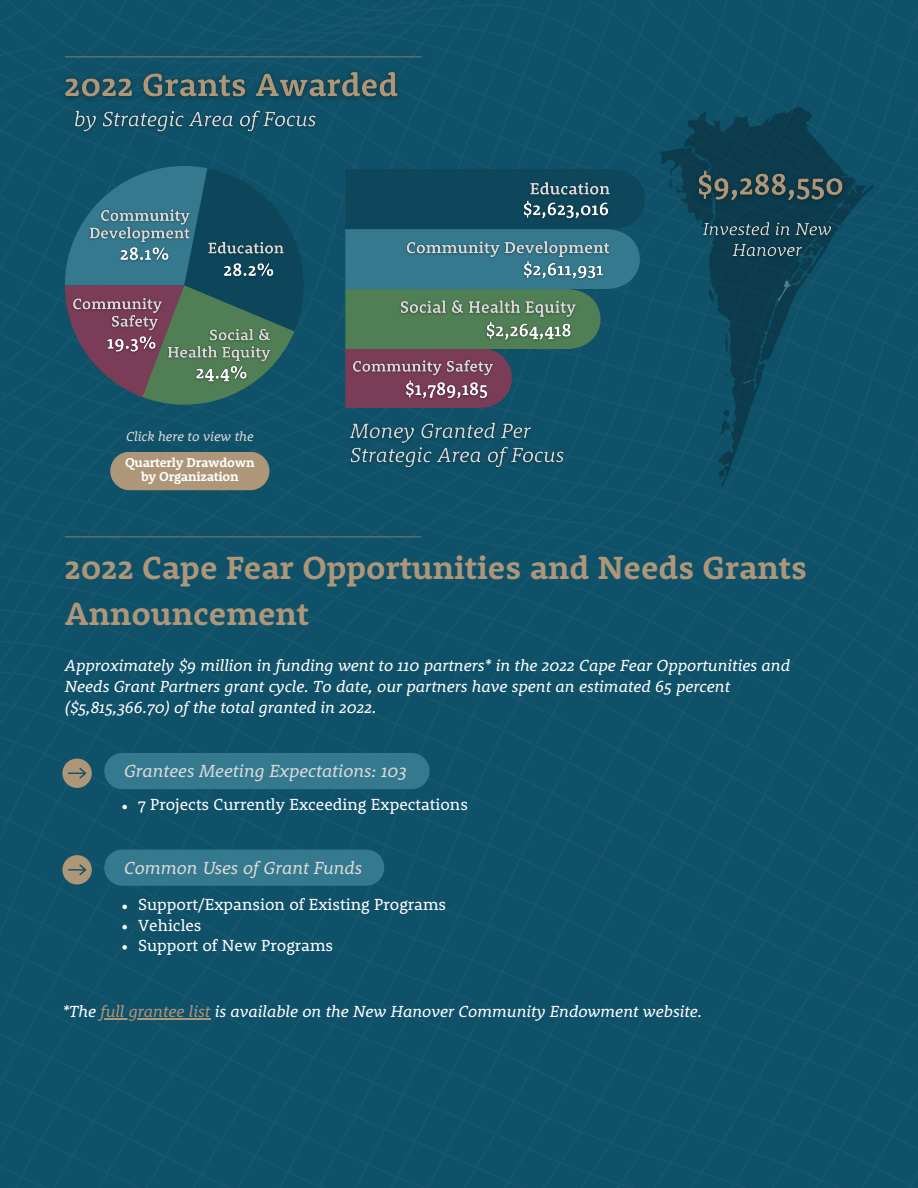
<style>
.page{position:relative;width:918px;height:1188px;background:#0f5168}
.page>*{position:absolute;margin:0;border:0;box-sizing:border-box;transform-origin:0 0}
.t1{font:700 33px/46.2px "Rooney Pro";color:#ae9678}
.t2{font:italic 18px "Rooney Pro";color:#d9d9d9}
.t3{font:italic 16.5px/21.3px "Rooney Pro";color:#fff}
.t4{font:16.5px "Rooney Pro";color:#fff}
.t5{font:italic 13.5px "Rooney Pro";color:#d9d9d9}
.t6{font:700 13.2px/14.4px "Rooney Pro";letter-spacing:-.02em;color:#fff;text-align:center}
.s1{color:#ae9678}
</style>
<div class="page">
<svg style="left:65px;top:166px;width:239px;height:239px;background:#275a67"></svg>
<hr style="left:65px;top:56px;width:357px;height:1px;background:#6e7c6f">
<div style="left:110px;top:452px;width:159px;height:38px;background:#ae9678"></div>
<img style="left:655px;top:86px;width:219px;height:410px">
<svg style="left:345px;top:169px;width:300px;height:239px;background:#295c67"></svg>
<hr style="left:65px;top:536px;width:357px;height:1px;background:#6e7c6f">
<img style="left:689px;top:163px;width:163px;height:46px">
<img style="left:696px;top:217px;width:141px;height:45px">
<img style="left:56px;top:63px;width:351px;height:46px">
<img style="left:68px;top:104px;width:255px;height:34px">
<img style="left:204px;top:236px;width:85px;height:24px">
<img style="left:162px;top:323px;width:114px;height:44px">
<img style="left:67px;top:293px;width:102px;height:44px">
<img style="left:84px;top:204px;width:113px;height:44px">
<img style="left:115px;top:243px;width:60px;height:24px">
<img style="left:219px;top:258px;width:62px;height:25px">
<img style="left:191px;top:361px;width:62px;height:26px">
<img style="left:102px;top:332px;width:60px;height:26px">
<img style="left:525px;top:177px;width:90px;height:18px">
<img style="left:520px;top:195px;width:96px;height:29px">
<img style="left:401px;top:236px;width:216px;height:28px">
<img style="left:343px;top:416px;width:228px;height:58px">
<img style="left:519px;top:256px;width:90px;height:29px">
<img style="left:396px;top:296px;width:187px;height:27px">
<img style="left:482px;top:317px;width:96px;height:28px">
<img style="left:347px;top:355px;width:152px;height:27px">
<img style="left:401px;top:376px;width:93px;height:28px">
<svg style="left:62px;top:759px;width:30px;height:29px"></svg>
<div style="left:104px;top:753px;width:326px;height:36px;background:#35798e"></div>
<svg style="left:122px;top:805px;width:5px;height:4px"></svg>
<svg style="left:62px;top:855px;width:30px;height:29px"></svg>
<div style="left:104px;top:850px;width:280px;height:36px;background:#35798e"></div>
<svg style="left:122px;top:905px;width:5px;height:4px"></svg>
<svg style="left:122px;top:925px;width:5px;height:4px"></svg>
<svg style="left:122px;top:945px;width:5px;height:5px"></svg>
<hr style="left:100px;top:1018px;width:110px;height:1px;background:#ae9678">
<p class="t5" style="left:126px;top:431px;width:129px">Click here to view the</p>
<p class="t6" style="left:125px;top:457px;width:131px">Quarterly Drawdown by Organization</p>
<p class="t1" style="left:65px;top:548px;width:744px">2022 Cape Fear Opportunities and Needs Grants<br>Announcement</p>
<p class="t3" style="left:65px;top:656px;width:727px">Approximately $9 million in funding went to 110 partners* in the 2022 Cape Fear Opportunities and<br>Needs Grant Partners grant cycle. To date, our partners have spent an estimated 65 percent ($5,815,366.70) of the total granted in 2022.</p>
<p class="t2" style="left:124px;top:764px;width:284px">Grantees Meeting Expectations: 103</p>
<p class="t4" style="left:138px;top:798px;width:331px">7 Projects Currently Exceeding Expectations</p>
<p class="t2" style="left:124px;top:860px;width:240px">Common Uses of Grant Funds</p>
<p class="t4" style="left:138px;top:898px;width:310px">Support/Expansion of Existing Programs</p>
<p class="t4" style="left:138px;top:918px;width:65px">Vehicles</p>
<p class="t4" style="left:138px;top:938px;width:197px">Support of New Programs</p>
<p class="t3" style="left:62px;top:1002px;width:642px">*The <span class="s1">full grantee list</span> is available on the New Hanover Community Endowment website.</p>
</div>
